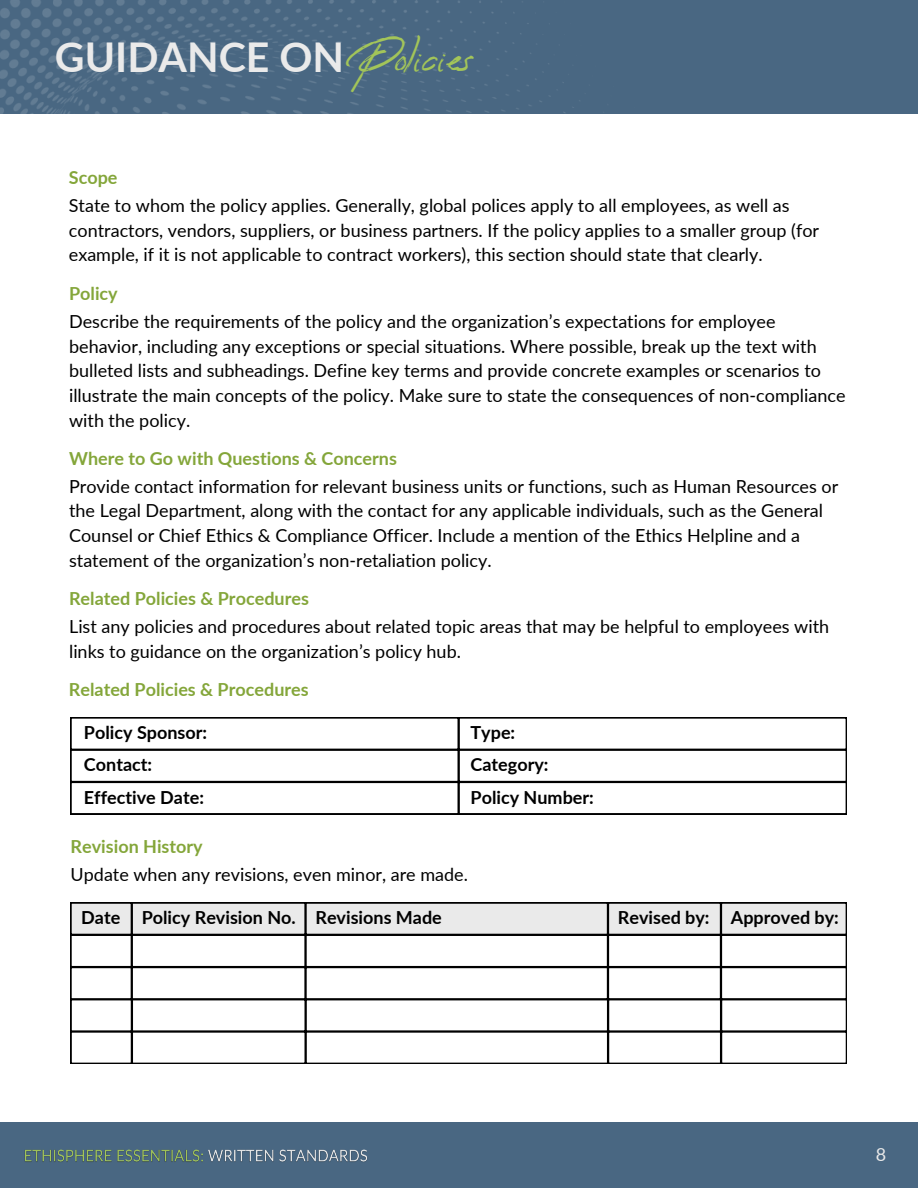
<style>
.page{position:relative;width:918px;height:1188px;background:#fff}
.page>*{position:absolute;margin:0;border:0;box-sizing:border-box;transform-origin:0 0}
.t1{font:700 41.1px "Lato";color:#eaeaea}
.t2{font:32.85px "Reey";color:#a3c559}
.t3{font:18px/24.8px "Lato";color:#000}
.t4{font:700 18px "Lato";color:#000}
.t5{font:700 18px "Lato";color:#84a63a}
.t6{font:18px "Lato";color:#eaeaea}
</style>
<div class="page">
<div style="left:0;top:0;width:918px;height:113px;background:#496782"></div>
<img style="left:0;top:1px;width:580px;height:112px">
<div style="left:0;top:1123px;width:918px;height:65px;background:#496782"></div>
<img style="left:24px;top:1149px;width:343px;height:13px">
<svg style="left:71px;top:718px;width:776px;height:96px"></svg>
<svg style="left:71px;top:903px;width:776px;height:161px"></svg>
<p class="t1" style="left:55px;top:31px;width:291px">GUIDANCE ON</p>
<h1 class="t2" style="left:355px;top:39px;width:119px">Policies</h1>
<h4 class="t5" style="left:69px;top:166px;width:50px">Scope</h4>
<h3 class="t3" style="left:69px;top:193px;width:752px">State to whom the policy applies. Generally, global polices apply to all employees, as well as contractors, vendors, suppliers, or business partners. If the policy applies to a smaller group (for example, if it is not applicable to contract workers), this section should state that clearly.</h3>
<h4 class="t5" style="left:69px;top:282px;width:50px">Policy</h4>
<h3 class="t3" style="left:69px;top:308px;width:778px">Describe the requirements of the policy and the organization’s expectations for employee behavior, including any exceptions or special situations. Where possible, break up the text with bulleted lists and subheadings. Define key terms and provide concrete examples or scenarios to illustrate the main concepts of the policy. Make sure to state the consequences of non-compliance with the policy.</h3>
<h4 class="t5" style="left:69px;top:447px;width:329px">Where to Go with Questions &amp; Concerns</h4>
<h3 class="t3" style="left:69px;top:473px;width:771px">Provide contact information for relevant business units or functions, such as Human Resources or the Legal Department, along with the contact for any applicable individuals, such as the General Counsel or Chief Ethics &amp; Compliance Officer. Include a mention of the Ethics Helpline and a statement of the organization’s non-retaliation policy.</h3>
<h4 class="t5" style="left:69px;top:587px;width:241px">Related Policies &amp; Procedures</h4>
<h3 class="t3" style="left:69px;top:614px;width:762px">List any policies and procedures about related topic areas that may be helpful to employees with links to guidance on the organization’s policy hub.</h3>
<h3 class="t5" style="left:69px;top:678px;width:241px">Related Policies &amp; Procedures</h3>
<h3 class="t4" style="left:84px;top:721px;width:125px">Policy Sponsor:</h3>
<h3 class="t4" style="left:84px;top:754px;width:70px">Contact:</h3>
<h3 class="t4" style="left:84px;top:786px;width:122px">Effective Date:</h3>
<h4 class="t5" style="left:71px;top:835px;width:134px">Revision History</h4>
<h3 class="t4" style="left:471px;top:721px;width:46px">Type:</h3>
<h3 class="t4" style="left:471px;top:754px;width:80px">Category:</h3>
<h3 class="t4" style="left:471px;top:786px;width:125px">Policy Number:</h3>
<h3 class="t3" style="left:71px;top:861px;width:399px">Update when any revisions, even minor, are made.</h3>
<h3 class="t4" style="left:81px;top:907px;width:41px">Date</h3>
<h3 class="t4" style="left:142px;top:907px;width:156px">Policy Revision No.</h3>
<h3 class="t4" style="left:315px;top:907px;width:128px">Revisions Made</h3>
<h3 class="t4" style="left:618px;top:907px;width:93px">Revised by:</h3>
<h3 class="t4" style="left:731px;top:907px;width:110px">Approved by:</h3>
<h2 class="t6" style="left:876px;top:1143px;width:12px">8</h2>
</div>
